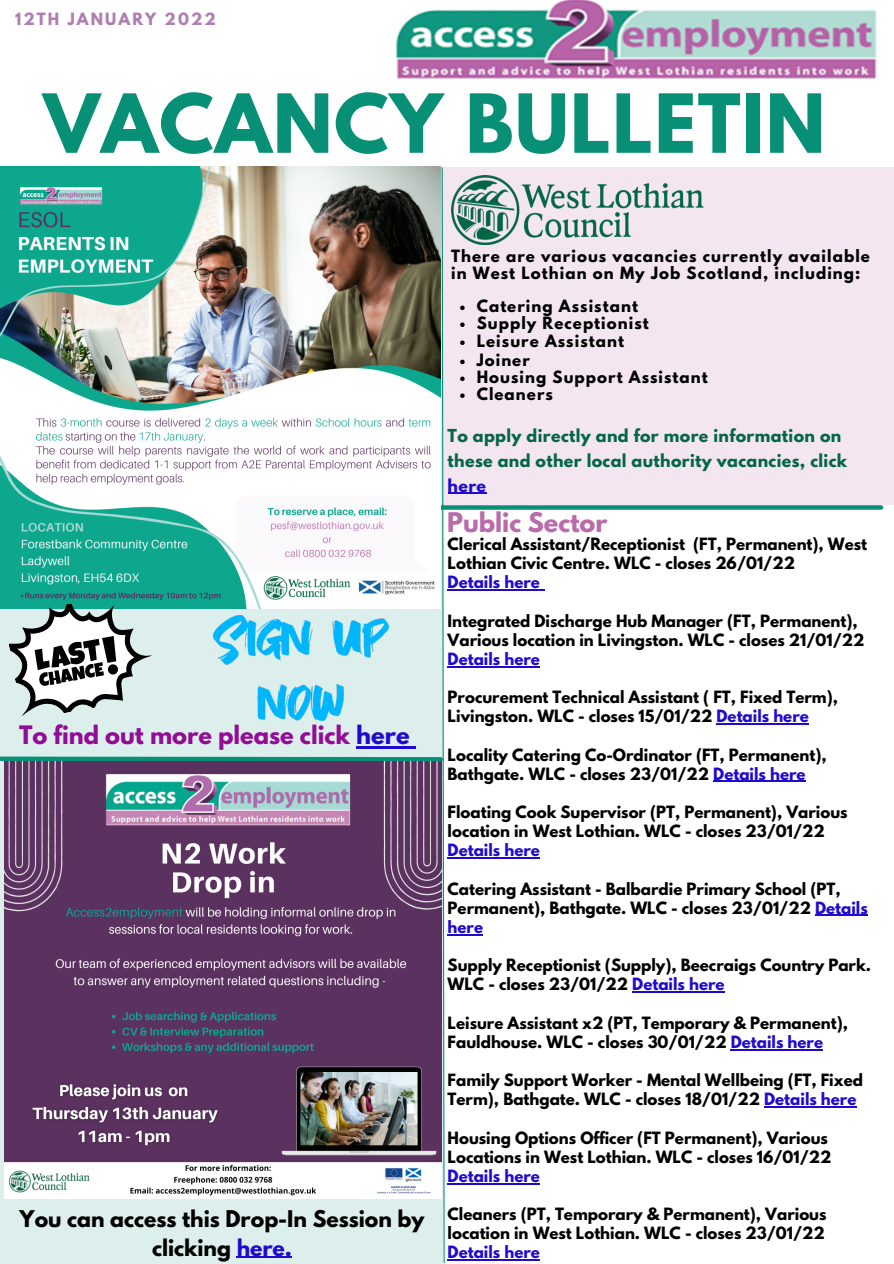
<style>
.page{position:relative;width:894px;height:1264px;background:#fff}
.page>*{position:absolute;margin:0;border:0;box-sizing:border-box;transform-origin:0 0}
.t1{font:700 72px "League Spartan";letter-spacing:.02em;color:#089076}
.t2{font:700 24px "League Spartan";color:#b96bab}
.t3{font:700 22.5px "League Spartan";color:#930c96}
.t4{font:700 20.4px/28.2px "League Spartan";color:#000;text-align:center}
.t5{font:700 15.9px/24.9px "League Spartan";letter-spacing:.02em;color:#036646}
.t6{font:700 15px/19.2px "League Spartan";color:#000}
.t7{font:700 15px/17px "League Spartan";letter-spacing:.07em;color:#000}
.t8{font:700 15px "League Spartan";color:#200acf}
.t9{font:700 15px "League Spartan";letter-spacing:.14em;color:#af7eb0}
.s1{color:#200acf}
</style>
<div class="page">
<img style="left:395px;top:0;width:482px;height:79px">
<div style="left:443px;top:167px;width:450px;height:338px;background:#f3e6f1"></div>
<svg style="left:445px;top:505px;width:435px;height:4px;background:#16967e"></svg>
<img style="left:451px;top:176px;width:252px;height:68px">
<hr style="left:447px;top:589px;width:93px;height:1px;background:#200acf">
<hr style="left:447px;top:666px;width:93px;height:1px;background:#200acf">
<hr style="left:716px;top:723px;width:92px;height:1px;background:#200acf">
<hr style="left:713px;top:780px;width:92px;height:2px;background:#200acf">
<hr style="left:447px;top:857px;width:93px;height:1px;background:#200acf">
<hr style="left:814px;top:914px;width:53px;height:2px;background:#200acf">
<hr style="left:447px;top:934px;width:36px;height:1px;background:#200acf">
<hr style="left:632px;top:991px;width:92px;height:1px;background:#200acf">
<hr style="left:730px;top:1048px;width:92px;height:2px;background:#200acf">
<hr style="left:764px;top:1106px;width:92px;height:1px;background:#200acf">
<hr style="left:447px;top:1182px;width:93px;height:2px;background:#200acf">
<hr style="left:447px;top:1259px;width:93px;height:1px;background:#200acf">
<svg style="left:460px;top:305px;width:4px;height:5px"></svg>
<svg style="left:460px;top:322px;width:4px;height:5px"></svg>
<svg style="left:460px;top:340px;width:4px;height:5px"></svg>
<svg style="left:460px;top:359px;width:4px;height:5px"></svg>
<svg style="left:460px;top:376px;width:4px;height:5px"></svg>
<svg style="left:460px;top:393px;width:4px;height:5px"></svg>
<hr style="left:447px;top:493px;width:39px;height:1px;background:#200acf">
<img style="left:0;top:167px;width:445px;height:1096px">
<p class="t9" style="left:15px;top:11px;width:202px">12TH JANUARY 2022</p>
<p class="t1" style="left:43px;top:88px;width:783px">VACANCY BULLETIN</p>
<p class="t7" style="left:451px;top:249px;width:420px">There are various vacancies currently available in West Lothian on My Job Scotland, including:</p>
<p class="t7" style="left:476px;top:300px;width:163px">Catering Assistant</p>
<p class="t7" style="left:476px;top:316px;width:173px">Supply Receptionist</p>
<p class="t7" style="left:476px;top:334px;width:149px">Leisure Assistant</p>
<p class="t6" style="left:476px;top:353px;width:55px">Joiner</p>
<p class="t7" style="left:476px;top:371px;width:232px">Housing Support Assistant</p>
<p class="t7" style="left:476px;top:387px;width:78px">Cleaners</p>
<p class="t5" style="left:447px;top:425px;width:401px">To apply directly and for more information on these and other local authority vacancies, click <span class="s1">here</span></p>
<p class="t3" style="left:19px;top:724px;width:392px">To find out more please click <span class="s1">here</span></p>
<p class="t4" style="left:20px;top:1207px;width:406px">You can access this Drop-In Session by clicking <span class="s1">here.</span></p>
<p class="t2" style="left:447px;top:510px;width:162px">Public Sector</p>
<p class="t6" style="left:447px;top:536px;width:421px">Clerical Assistant/Receptionist (FT, Permanent), West<br>Lothian Civic Centre. WLC - closes 26/01/22</p>
<p class="t8" style="left:447px;top:574px;width:94px">Details here</p>
<p class="t6" style="left:447px;top:612px;width:418px">Integrated Discharge Hub Manager (FT, Permanent),<br>Various location in Livingston. WLC - closes 21/01/22</p>
<p class="t8" style="left:447px;top:651px;width:94px">Details here</p>
<p class="t6" style="left:447px;top:689px;width:392px">Procurement Technical Assistant ( FT, Fixed Term),<br>Livingston. WLC - closes 15/01/22 <span class="s1">Details here</span></p>
<p class="t6" style="left:447px;top:746px;width:380px">Locality Catering Co-Ordinator (FT, Permanent),<br>Bathgate. WLC - closes 23/01/22 <span class="s1">Details here</span></p>
<p class="t6" style="left:447px;top:804px;width:401px">Floating Cook Supervisor (PT, Permanent), Various location in West Lothian. WLC - closes 23/01/22</p>
<p class="t8" style="left:447px;top:842px;width:94px">Details here</p>
<p class="t6" style="left:447px;top:880px;width:421px">Catering Assistant - Balbardie Primary School (PT,<br>Permanent), Bathgate. WLC - closes 23/01/22 <span class="s1">Details here</span></p>
<p class="t6" style="left:447px;top:957px;width:425px">Supply Receptionist (Supply), Beecraigs Country Park.<br>WLC - closes 23/01/22 <span class="s1">Details here</span></p>
<p class="t6" style="left:447px;top:1014px;width:401px">Leisure Assistant x2 (PT, Temporary &amp; Permanent),<br>Fauldhouse. WLC - closes 30/01/22 <span class="s1">Details here</span></p>
<p class="t6" style="left:447px;top:1072px;width:416px">Family Support Worker - Mental Wellbeing (FT, Fixed<br>Term), Bathgate. WLC - closes 18/01/22 <span class="s1">Details here</span></p>
<p class="t6" style="left:447px;top:1129px;width:385px">Housing Options Officer (FT Permanent), Various<br>Locations in West Lothian. WLC - closes 16/01/22<br><span class="s1">Details here</span></p>
<p class="t6" style="left:447px;top:1206px;width:380px;text-align:justify">Cleaners (PT, Temporary &amp; Permanent), Various location in West Lothian. WLC - closes 23/01/22<br><span class="s1">Details here</span></p>
</div>
